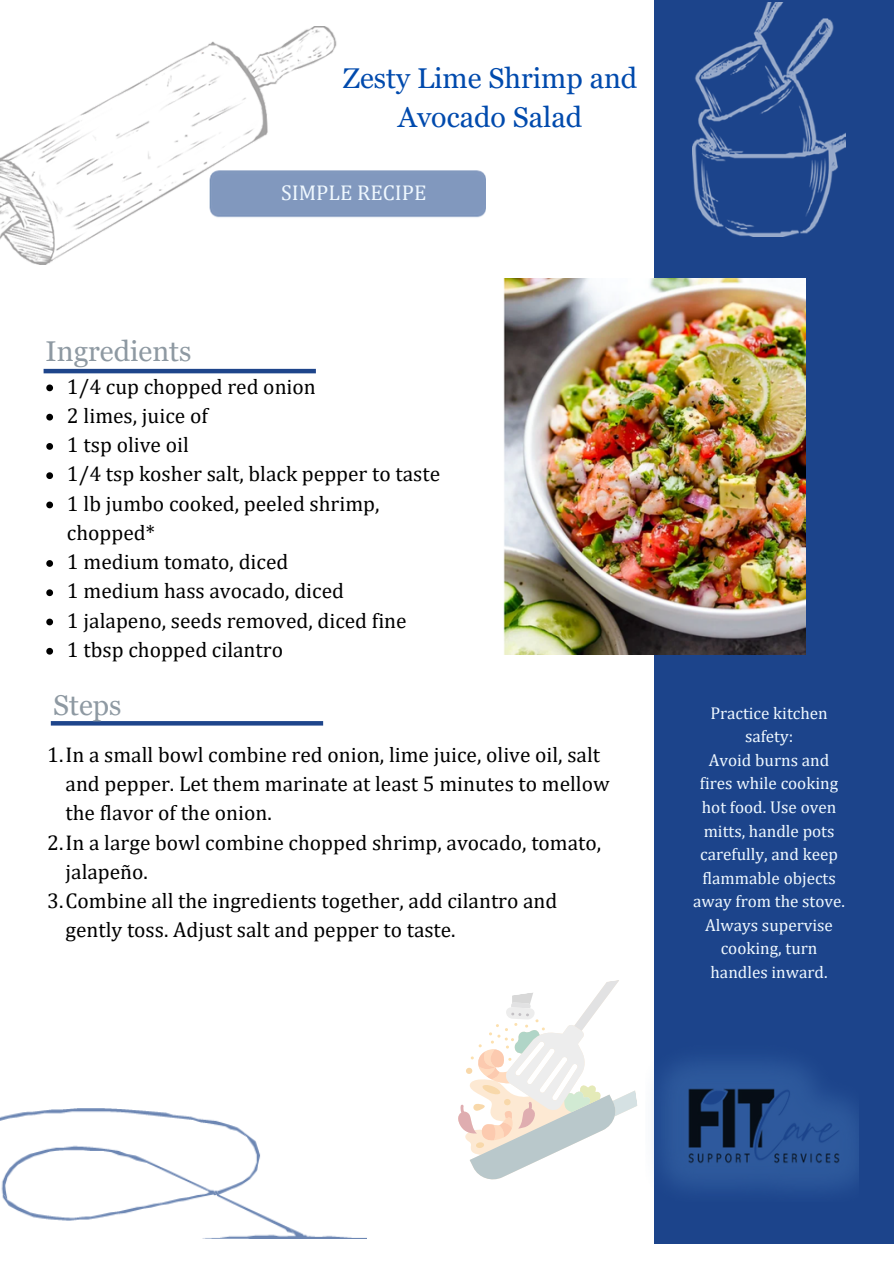
<style>
.page{position:relative;width:894px;height:1264px;background:#fff}
.page>*{position:absolute;margin:0;border:0;box-sizing:border-box;transform-origin:0 0}
.t1{font:28.5px/39.6px "Georgia Pro";color:#004aad;text-align:center}
.t2{font:28.5px "Georgia Pro";color:#8e99a2}
.t3{font:21.45px/29.2px "Cambria";color:#000}
.t4{font:21.45px "Cambria";color:#eff8ff}
.t5{font:17.1px/23.5px "Cambria";color:#eff8ff;text-align:center}
</style>
<div class="page">
<hr style="left:44px;top:369px;width:272px;height:4px;background:#1e458b">
<img style="left:0;top:27px;width:485px;height:237px">
<img style="left:0;top:1108px;width:366px;height:130px">
<div style="left:654px;top:0;width:239px;height:1243px;background:#1c448b"></div>
<svg style="left:458px;top:980px;width:180px;height:200px"></svg>
<img style="left:692px;top:3px;width:153px;height:234px">
<img style="left:652px;top:1061px;width:206px;height:129px">
<svg style="left:51px;top:721px;width:272px;height:4px"></svg>
<img style="left:503px;top:278px;width:302px;height:376px">
<svg style="left:46px;top:384px;width:7px;height:7px"></svg>
<svg style="left:46px;top:414px;width:7px;height:6px"></svg>
<svg style="left:46px;top:443px;width:7px;height:7px"></svg>
<svg style="left:46px;top:472px;width:7px;height:7px"></svg>
<svg style="left:46px;top:501px;width:7px;height:7px"></svg>
<svg style="left:46px;top:560px;width:7px;height:7px"></svg>
<svg style="left:46px;top:589px;width:7px;height:7px"></svg>
<svg style="left:46px;top:618px;width:7px;height:7px"></svg>
<svg style="left:46px;top:648px;width:7px;height:6px"></svg>
<p class="t1" style="left:343px;top:58px;width:296px">Zesty Lime Shrimp and<br>Avocado Salad</p>
<h2 class="t4" style="left:281px;top:180px;width:147px">SIMPLE RECIPE</h2>
<h1 class="t2" style="left:46px;top:335px;width:147px">Ingredients</h1>
<p class="t3" style="left:67px;top:371px;width:250px">1/4 cup chopped red onion</p>
<h1 class="t3" style="left:67px;top:400px;width:142px">2 limes, juice of</h1>
<p class="t3" style="left:67px;top:429px;width:123px">1 tsp olive oil</p>
<p class="t3" style="left:67px;top:459px;width:374px">1/4 tsp kosher salt, black pepper to taste</p>
<p class="t3" style="left:67px;top:488px;width:314px">1 lb jumbo cooked, peeled shrimp, chopped*</p>
<p class="t3" style="left:67px;top:546px;width:223px">1 medium tomato, diced</p>
<p class="t3" style="left:67px;top:576px;width:278px">1 medium hass avocado, diced</p>
<p class="t3" style="left:67px;top:605px;width:341px">1 jalapeno, seeds removed, diced fine</p>
<p class="t3" style="left:67px;top:634px;width:217px">1 tbsp chopped cilantro</p>
<p class="t2" style="left:53px;top:689px;width:70px">Steps</p>
<p class="t3" style="left:66px;top:739px;width:545px;text-indent:-18px">1.In a small bowl combine red onion, lime juice, olive oil, salt and pepper. Let them marinate at least 5 minutes to mellow the flavor of the onion.</p>
<h1 class="t3" style="left:66px;top:827px;width:537px;text-indent:-18px">2.In a large bowl combine chopped shrimp, avocado, tomato, jalapeño.</h1>
<p class="t3" style="left:66px;top:885px;width:493px;text-indent:-18px">3.Combine all the ingredients together, add cilantro and gently toss. Adjust salt and pepper to taste.</p>
<p class="t5" style="left:710px;top:700px;width:119px">Practice kitchen safety:</p>
<p class="t5" style="left:693px;top:747px;width:153px">Avoid burns and fires while cooking hot food. Use oven mitts, handle pots carefully, and keep flammable objects away from the stove.<br>Always supervise cooking, turn handles inward.</p>
</div>
